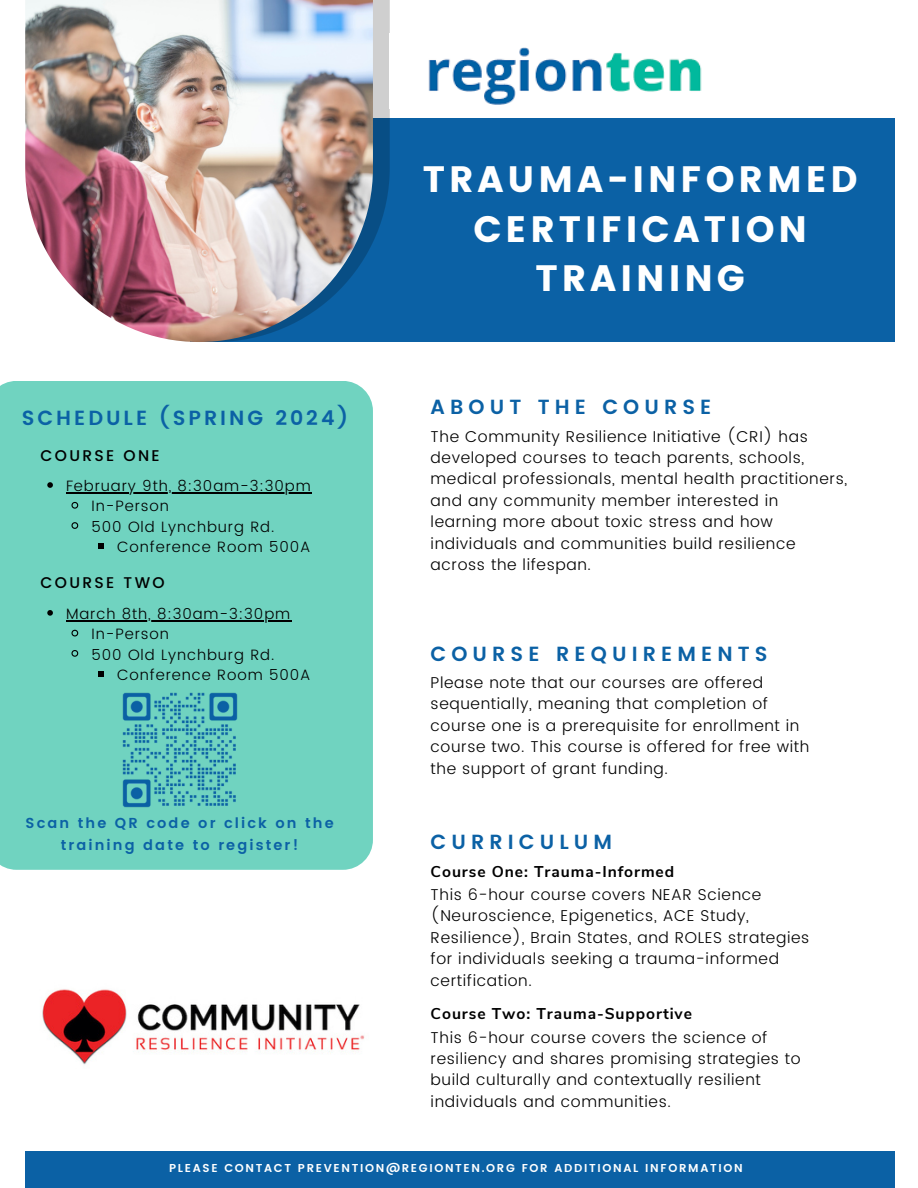
<style>
.page{position:relative;width:918px;height:1188px;background:#fff}
.page>*{position:absolute;margin:0;border:0;box-sizing:border-box;transform-origin:0 0}
.t1{font:36.75px/49.5px "Poppins";letter-spacing:.11em;color:#fff;text-align:center}
.t2{font:600 20.4px "Poppins";letter-spacing:.25em;color:#0b61a5}
.t3{font:600 20.4px "Poppins";letter-spacing:.145em;color:#0b61a5}
.t4{font:300 15.75px/21.3px "Poppins";letter-spacing:.04em;color:#000}
.t5{font:700 15.6px "Nunito Sans";letter-spacing:.06em;color:#000}
.t6{font:500 15.45px "Poppins";letter-spacing:.15em;color:#000}
.t7{font:300 15px "Poppins";letter-spacing:.06em;color:#000}
.t8{font:600 14.4px/22.5px "Poppins";letter-spacing:.145em;color:#0b61a5;text-align:center}
.t9{font:600 11.4px "Poppins";letter-spacing:.145em;color:#fff}
</style>
<div class="page">
<div style="left:190px;top:119px;width:705px;height:223px;background:#0b61a5"></div>
<svg style="left:373px;top:0;width:17px;height:241px"></svg>
<img style="left:25px;top:0;width:348px;height:342px">
<div style="left:0;top:381px;width:373px;height:489px;background:#70d3c0"></div>
<div style="left:25px;top:1151px;width:869px;height:37px;background:#0b61a5"></div>
<img style="left:428px;top:47px;width:274px;height:58px">
<img style="left:42px;top:989px;width:323px;height:76px">
<img style="left:119px;top:689px;width:122px;height:122px">
<svg style="left:47px;top:610px;width:6px;height:6px"></svg>
<hr style="left:66px;top:620px;width:225px;height:1px;background:#000">
<svg style="left:71px;top:629px;width:8px;height:8px"></svg>
<svg style="left:71px;top:649px;width:8px;height:9px"></svg>
<svg style="left:98px;top:671px;width:6px;height:5px"></svg>
<svg style="left:47px;top:482px;width:6px;height:6px"></svg>
<hr style="left:66px;top:492px;width:246px;height:1px;background:#000">
<svg style="left:71px;top:501px;width:8px;height:8px"></svg>
<svg style="left:71px;top:521px;width:8px;height:9px"></svg>
<svg style="left:98px;top:543px;width:6px;height:6px"></svg>
<p class="t3" style="left:22px;top:406px;width:328px">SCHEDULE (SPRING 2024)</p>
<p class="t6" style="left:41px;top:446px;width:121px">COURSE ONE</p>
<p class="t7" style="left:66px;top:477px;width:246px">February 9th, 8:30am-3:30pm</p>
<p class="t7" style="left:92px;top:498px;width:79px">In-Person</p>
<p class="t7" style="left:92px;top:518px;width:184px">500 Old Lynchburg Rd.</p>
<p class="t7" style="left:117px;top:538px;width:195px">Conference Room 500A</p>
<p class="t6" style="left:41px;top:574px;width:126px">COURSE TWO</p>
<p class="t7" style="left:66px;top:605px;width:226px">March 8th, 8:30am-3:30pm</p>
<p class="t7" style="left:92px;top:625px;width:79px">In-Person</p>
<p class="t7" style="left:92px;top:646px;width:184px">500 Old Lynchburg Rd.</p>
<p class="t7" style="left:117px;top:666px;width:195px">Conference Room 500A</p>
<p class="t8" style="left:26px;top:812px;width:310px">Scan the QR code or click on the training date to register!</p>
<p class="t1" style="left:423px;top:155px;width:436px">TRAUMA-INFORMED<br>CERTIFICATION<br>TRAINING</p>
<p class="t2" style="left:431px;top:395px;width:282px">ABOUT THE COURSE</p>
<p class="t4" style="left:431px;top:426px;width:418px">The Community Resilience Initiative (CRI) has developed courses to teach parents, schools, medical professionals, mental health practitioners, and any community member interested in learning more about toxic stress and how individuals and communities build resilience across the lifespan.</p>
<p class="t2" style="left:431px;top:642px;width:339px">COURSE REQUIREMENTS</p>
<p class="t4" style="left:431px;top:672px;width:380px">Please note that our courses are offered sequentially, meaning that completion of course one is a prerequisite for enrollment in course two. This course is offered for free with the support of grant funding.</p>
<p class="t2" style="left:431px;top:830px;width:183px">CURRICULUM</p>
<p class="t5" style="left:431px;top:861px;width:245px">Course One: Trauma-Informed</p>
<p class="t4" style="left:431px;top:884px;width:380px">This 6-hour course covers NEAR Science (Neuroscience, Epigenetics, ACE Study, Resilience), Brain States, and ROLES strategies for individuals seeking a trauma-informed certification.</p>
<p class="t5" style="left:431px;top:1003px;width:263px">Course Two: Trauma-Supportive</p>
<p class="t4" style="left:431px;top:1027px;width:372px">This 6-hour course covers the science of resiliency and shares promising strategies to build culturally and contextually resilient individuals and communities.</p>
<p class="t9" style="left:169px;top:1161px;width:575px">PLEASE CONTACT PREVENTION@REGIONTEN.ORG FOR ADDITIONAL INFORMATION</p>
</div>
